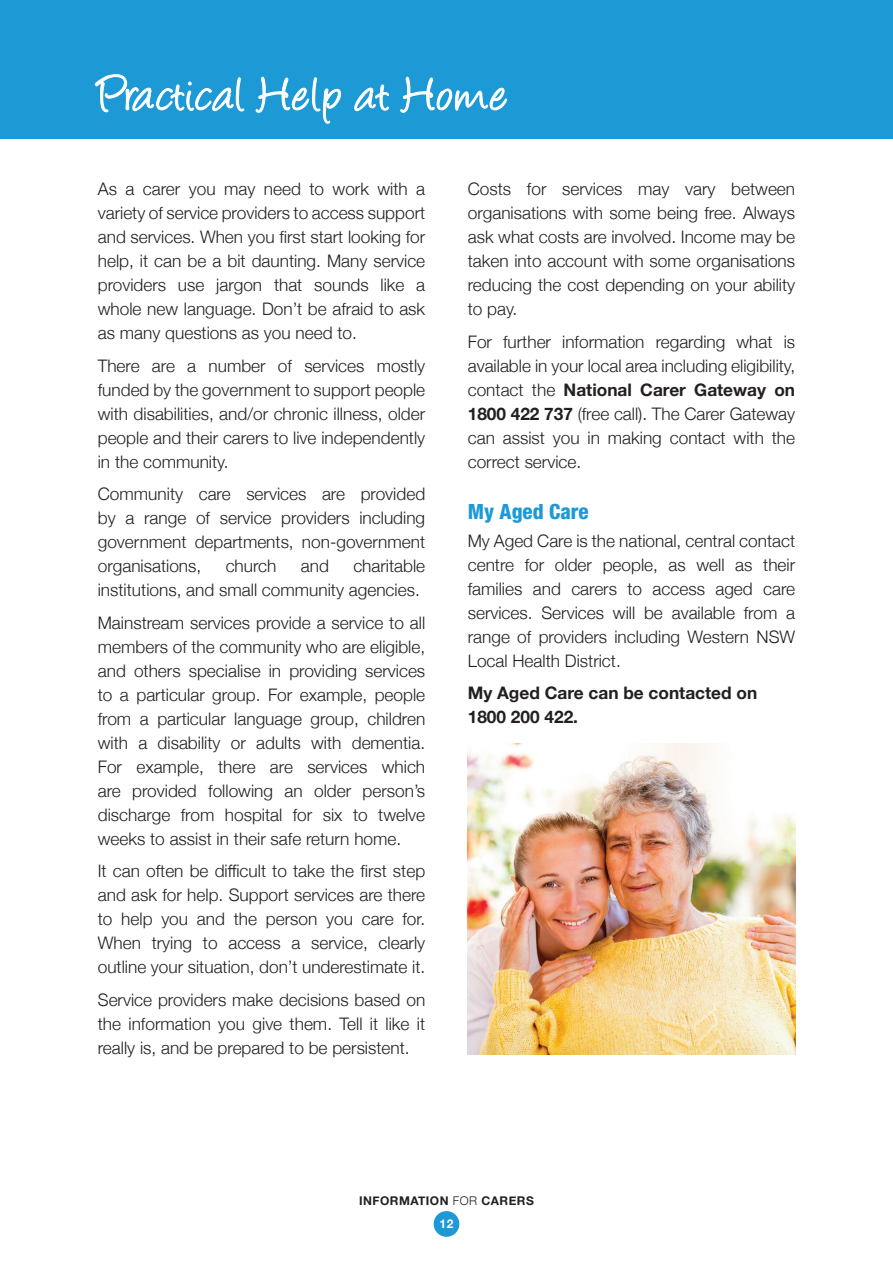
<style>
.page{position:relative;width:893px;height:1263px;background:#fff}
.page>*{position:absolute;margin:0;border:0;box-sizing:border-box;transform-origin:0 0}
.t1{font:54px "Angelina";letter-spacing:.03em;color:#fff}
.t2{font:800 condensed 21px "Helvetica Neue";color:#1d99d6}
.t3{font:300 17.25px/24px "Helvetica Neue";color:#231f20;text-align:justify}
.t4{font:700 17.25px/24px "Helvetica Neue";color:#231f20}
.t5{font:700 12px/23px "Helvetica Neue";letter-spacing:.04em;color:#231f20;text-align:center}
.s1{font-weight:700}
.s2{font-weight:300}
.s3{color:#fff}
</style>
<div class="page">
<div style="left:0;top:0;width:893px;height:138px;background:#1d99d6"></div>
<svg style="left:94px;top:74px;width:151px;height:39px"></svg>
<svg style="left:255px;top:76px;width:86px;height:48px"></svg>
<svg style="left:354px;top:84px;width:35px;height:28px"></svg>
<svg style="left:400px;top:76px;width:107px;height:63px"></svg>
<img style="left:468px;top:743px;width:327px;height:311px">
<div style="left:434px;top:1211px;width:25px;height:26px;background:#1d99d6;border-radius:50%"></div>
<p class="t1" style="left:98px;top:72px;width:411px">Practical Help at Home</p>
<p class="t3" style="left:98px;top:176px;width:329px">As a carer you may need to work with a variety of service providers to access support</p>
<p class="t3" style="left:98px;top:224px;width:329px">and services. When you first start looking for</p>
<p class="t3" style="left:98px;top:248px;width:329px">help, it can be a bit daunting. Many service providers use jargon that sounds like a whole new language. Don’t be afraid to ask</p>
<p class="t3" style="left:98px;top:320px;width:261px">as many questions as you need to.</p>
<p class="t3" style="left:98px;top:352px;width:329px">There are a number of services mostly funded by the government to support people</p>
<p class="t3" style="left:98px;top:400px;width:329px">with disabilities, and/or chronic illness, older</p>
<p class="t3" style="left:98px;top:424px;width:329px">people and their carers to live independently in the community.</p>
<p class="t3" style="left:98px;top:481px;width:329px">Community care services are provided by a range of service providers including</p>
<p class="t3" style="left:98px;top:529px;width:329px">government departments, non-government</p>
<p class="t3" style="left:98px;top:553px;width:105px">organisations,</p>
<p class="t3" style="left:226px;top:553px;width:52px">church</p>
<p class="t3" style="left:301px;top:553px;width:30px">and</p>
<p class="t3" style="left:98px;top:553px;width:329px;text-indent:256px">charitable institutions, and small community agencies.</p>
<p class="t3" style="left:98px;top:609px;width:329px">Mainstream services provide a service to all members of the community who are eligible, and others specialise in providing services to a particular group. For example, people from a particular language group, children with a disability or adults with dementia.<br>For example, there are services which are provided following an older person’s discharge from hospital for six to twelve weeks to assist in their safe return home.</p>
<p class="t3" style="left:98px;top:858px;width:329px">It can often be difficult to take the first step</p>
<p class="t3" style="left:98px;top:882px;width:329px">and ask for help. Support services are there to help you and the person you care for.<br>When trying to access a service, clearly outline your situation, don’t underestimate it.</p>
<p class="t3" style="left:98px;top:986px;width:329px">Service providers make decisions based on the information you give them. Tell it like it really is, and be prepared to be persistent.</p>
<p class="t3" style="left:468px;top:176px;width:329px">Costs for services may vary between organisations with some being free. Always ask what costs are involved. Income may be taken into account with some organisations reducing the cost depending on your ability to pay.</p>
<p class="t3" style="left:468px;top:328px;width:329px">For further information regarding what is available in your local area including eligibility, contact the <span class="s1">National Carer Gateway on 1800 422 737</span> (free call). The Carer Gateway can assist you in making contact with the correct service.</p>
<p class="t2" style="left:468px;top:498px;width:122px">My Aged Care</p>
<p class="t3" style="left:468px;top:527px;width:329px">My Aged Care is the national, central contact centre for older people, as well as their families and carers to access aged care services. Services will be available from a range of providers including Western NSW Local Health District.</p>
<p class="t4" style="left:468px;top:682px;width:291px">My Aged Care can be contacted on<br>1800 200 422.</p>
<p class="t5" style="left:359px;top:1189px;width:176px">INFORMATION <span class="s2">FOR</span> CARERS<br><span class="s3">12</span></p>
</div>
